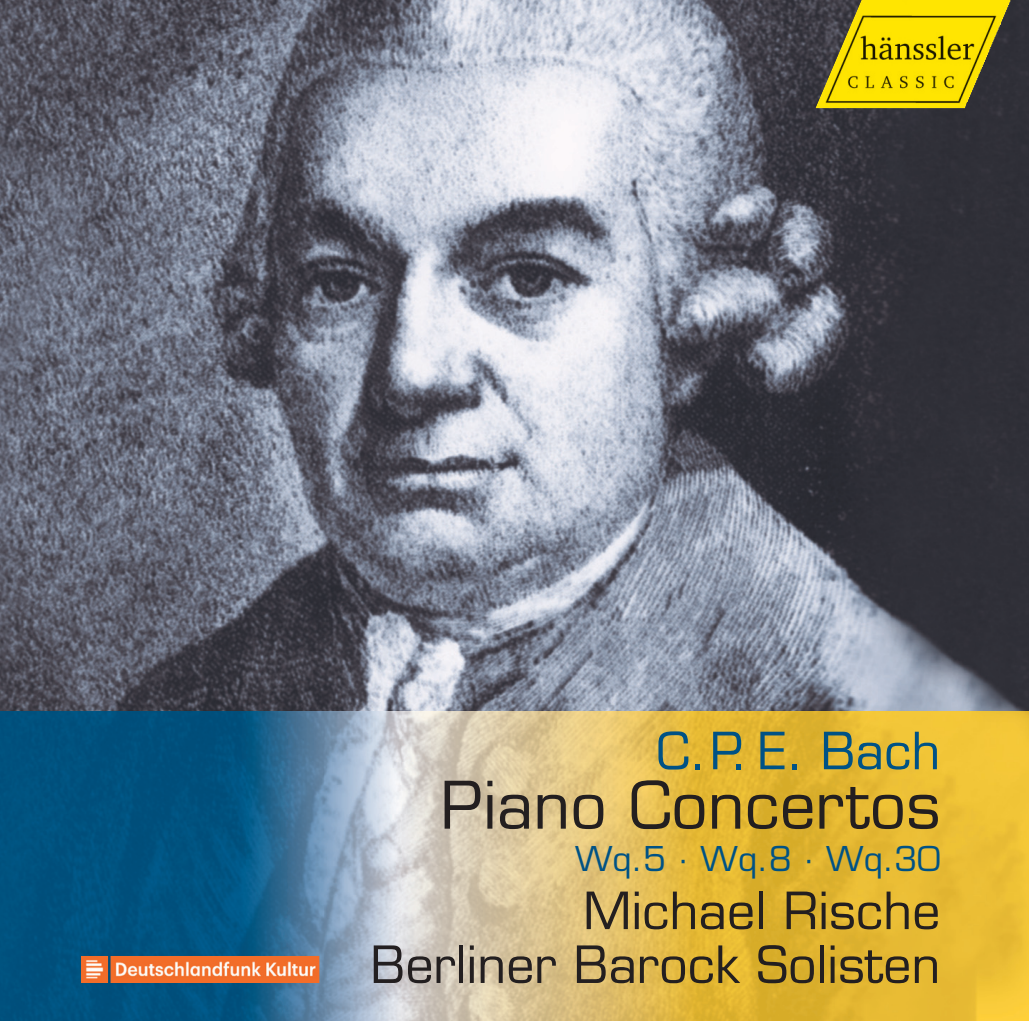
<style>
.page{position:relative;width:1029px;height:1021px;background:#fff}
.page>*{position:absolute;margin:0;border:0;box-sizing:border-box;transform-origin:0 0}
.t1{font:63.9px "Eurostile";color:#231f20}
.t2{font:50.1px/53.7px "Eurostile";color:#231f20;text-align:right}
.t3{font:50.1px "Eurostile";color:#005285}
.t4{font:33.3px "Eurostile";color:#005285}
</style>
<div class="page">
<img style="left:0;top:0;width:1029px;height:711px">
<img style="left:0;top:711px;width:1029px;height:309px">
<img style="left:816px;top:0;width:197px;height:108px">
<img style="left:81px;top:955px;width:239px;height:27px">
<p class="t3" style="left:656px;top:731px;width:286px">C. P. E. Bach</p>
<p class="t1" style="left:441px;top:780px;width:501px">Piano Concertos</p>
<p class="t4" style="left:575px;top:846px;width:367px">Wq.5 · Wq.8 · Wq.30</p>
<p class="t2" style="left:371px;top:889px;width:571px">Michael Rische<br>Berliner Barock Solisten</p>
</div>
